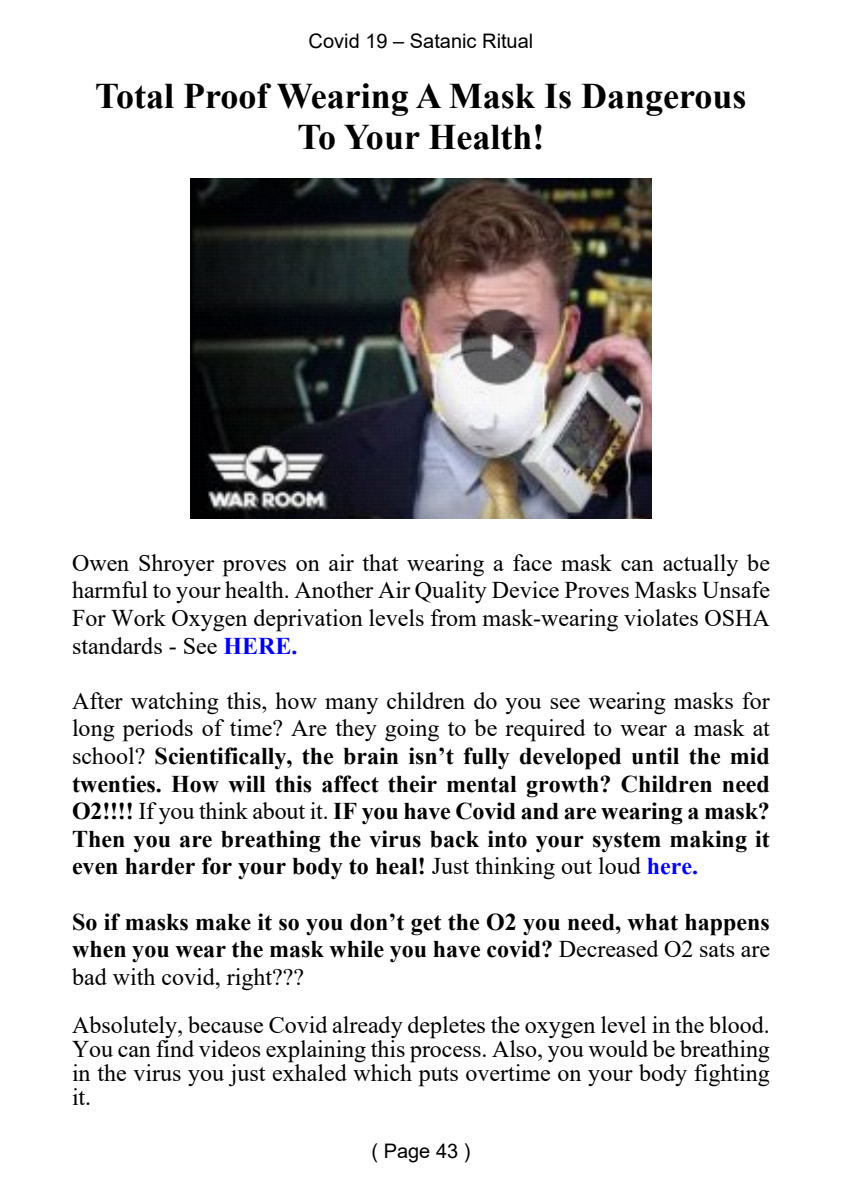
<style>
.page{position:relative;width:842px;height:1191px;background:#fff}
.page>*{position:absolute;margin:0;border:0;box-sizing:border-box;transform-origin:0 0}
.t1{font:700 36px/41.4px "Times New Roman";color:#000;text-align:center}
.t2{font:700 24px/27.6px "Times New Roman";color:#000;text-align:justify}
.t3{font:24px/27.6px "Times New Roman";color:#000;text-align:justify}
.t4{font:20px "Arial";color:#000}
.s1{font-weight:700;color:#00f}
.s2{font-weight:400}
.s3{color:#00f}
</style>
<div class="page">
<img style="left:191px;top:178px;width:460px;height:340px">
<p class="t4" style="left:309px;top:34px;width:226px">Covid 19 – Satanic Ritual</p>
<h1 class="t1" style="left:95px;top:79px;width:653px">Total Proof Wearing A Mask Is Dangerous<br>To Your Health!</h1>
<p class="t3" style="left:72px;top:551px;width:699px">Owen Shroyer proves on air that wearing a face mask can actually be harmful to your health. Another Air Quality Device Proves Masks Unsafe For Work Oxygen deprivation levels from mask-wearing violates OSHA standards - See <span class="s1">HERE.</span></p>
<p class="t2" style="left:72px;top:689px;width:699px"><span class="s2">After watching this, how many children do you see wearing masks for long periods of time? Are they going to be required to wear a mask at school?</span> Scientifically, the brain isn’t fully developed until the mid twenties. How will this affect their mental growth? Children need O2!!!! <span class="s2">If you think about it.</span> IF you have Covid and are wearing a mask?<br>Then you are breathing the virus back into your system making it even harder for your body to heal! <span class="s2">Just thinking out loud</span> <span class="s3">here.</span></p>
<p class="t2" style="left:72px;top:910px;width:699px">So if masks make it so you don’t get the O2 you need, what happens when you wear the mask while you have covid? <span class="s2">Decreased O2 sats are bad with covid, right???</span></p>
<p class="t3" style="left:72px;top:1015px;width:699px;line-height:24px">Absolutely, because Covid already depletes the oxygen level in the blood.<br>You can find videos explaining this process. Also, you would be breathing in the virus you just exhaled which puts overtime on your body fighting it.</p>
<p class="t4" style="left:371px;top:1143px;width:101px">( Page 43 )</p>
</div>
